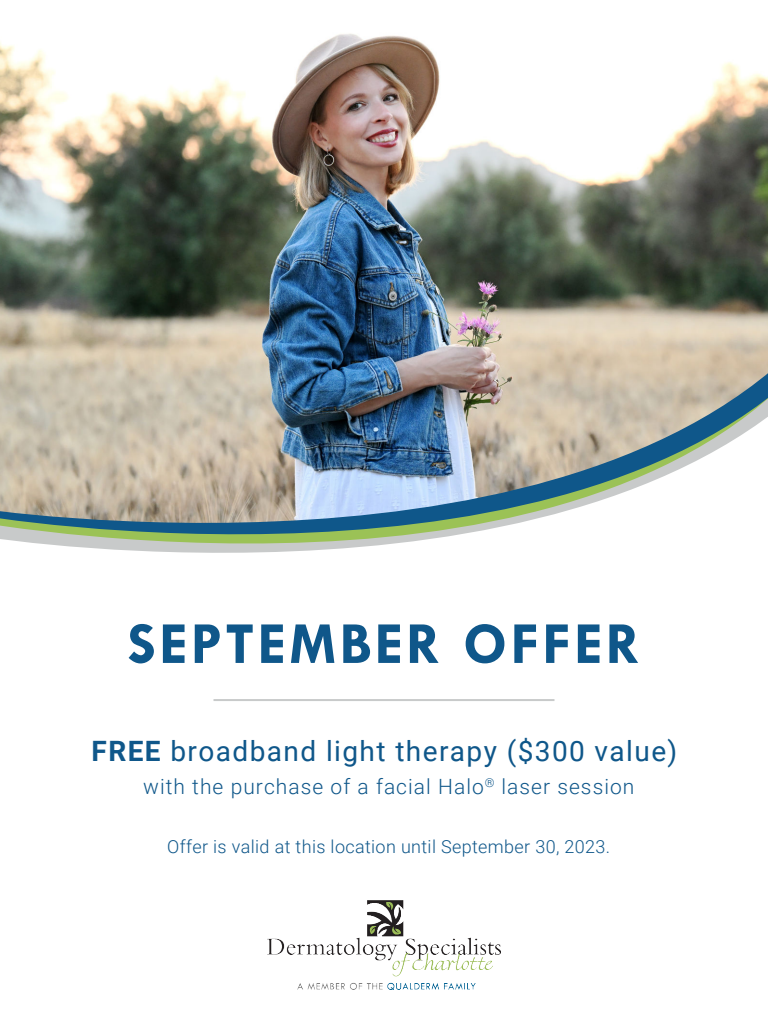
<style>
.page{position:relative;width:768px;height:1024px;background:#fff}
.page>*{position:absolute;margin:0;border:0;box-sizing:border-box;transform-origin:0 0}
.t1{font:700 60px "Tw Cen";letter-spacing:.05em;color:#0f578a}
.t2{font:28px "Roboto";letter-spacing:.05em;color:#0f578a}
.t3{font:300 21px "Roboto";letter-spacing:.05em;color:#0f578a}
.t4{font:300 18px "Roboto";letter-spacing:.02em;color:#0f578a}
.s1{font-weight:700}
</style>
<div class="page">
<img style="left:0;top:33px;width:768px;height:289px">
<img style="left:0;top:322px;width:768px;height:22px">
<svg style="left:0;top:344px;width:768px;height:8px;background:#adaba4"></svg>
<img style="left:0;top:352px;width:768px;height:201px">
<div style="left:400px;top:546px;width:368px;height:84px;background:#fff"></div>
<hr style="left:214px;top:699px;width:341px;height:2px;background:#c8caca">
<img style="left:267px;top:901px;width:234px;height:88px">
<h1 class="t1" style="left:127px;top:607px;width:515px">SEPTEMBER OFFER</h1>
<h2 class="t2" style="left:92px;top:738px;width:587px"><span class="s1">FREE</span> broadband light therapy ($300 value)</h2>
<p class="t3" style="left:143px;top:778px;width:493px">with the purchase of a facial Halo<sup>®</sup> laser session</p>
<p class="t4" style="left:167px;top:839px;width:445px">Offer is valid at this location until September 30, 2023.</p>
</div>
